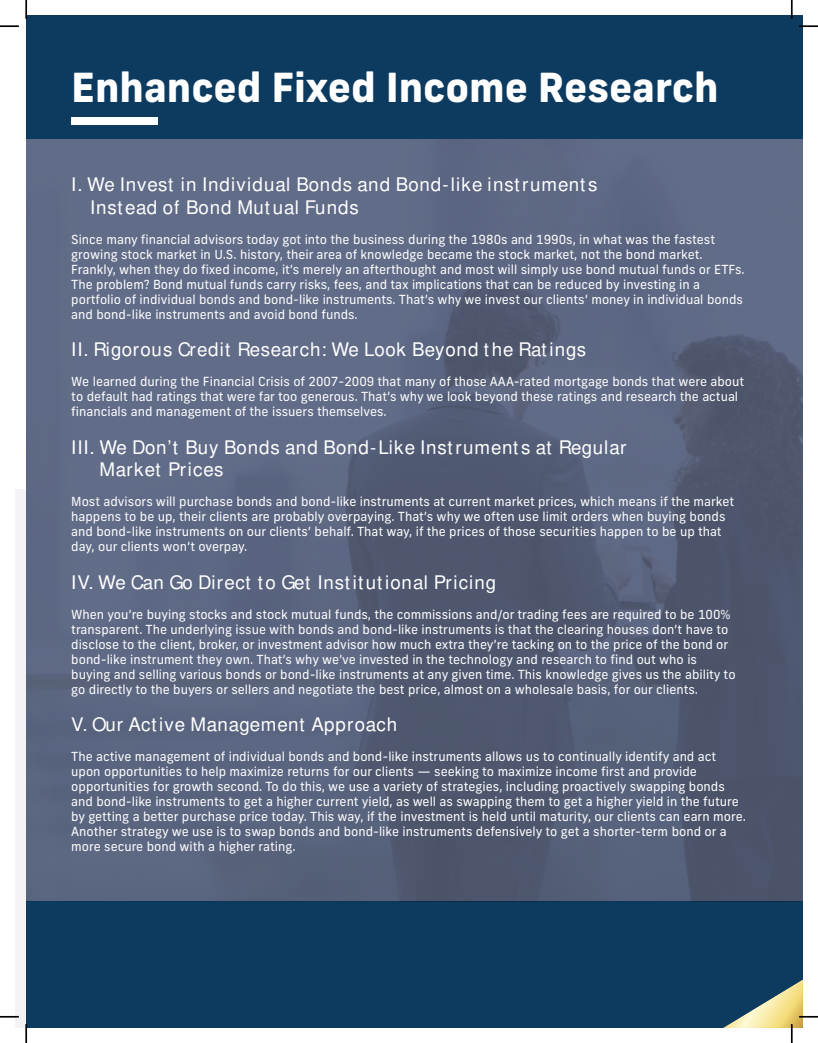
<style>
.page{position:relative;width:818px;height:1043px;background:#fff}
.page>*{position:absolute;margin:0;border:0;box-sizing:border-box;transform-origin:0 0}
.t1{font:800 40px "New Frank";color:#fff}
.t2{font:700 18.75px/22.5px "New Frank";letter-spacing:.045em;color:#fff}
.t3{font:12.5px/15px "New Frank";color:#fff}
</style>
<div class="page">
<div style="left:15px;top:489px;width:11px;height:538px;background:#f5f3f6"></div>
<div style="left:26px;top:15px;width:777px;height:1012px;background:#0d3b60"></div>
<img style="left:26px;top:140px;width:776px;height:761px">
<div style="left:71px;top:117px;width:87px;height:7px;background:#fff"></div>
<img style="left:722px;top:980px;width:80px;height:48px">
<svg style="left:0;top:25px;width:19px;height:2px"></svg>
<svg style="left:799px;top:25px;width:19px;height:2px"></svg>
<svg style="left:0;top:1015px;width:19px;height:2px"></svg>
<svg style="left:799px;top:1015px;width:19px;height:2px"></svg>
<svg style="left:25px;top:0;width:2px;height:19px"></svg>
<svg style="left:25px;top:1024px;width:2px;height:18px"></svg>
<svg style="left:790px;top:0;width:2px;height:19px"></svg>
<svg style="left:790px;top:1024px;width:2px;height:18px"></svg>
<h1 class="t1" style="left:71px;top:72px;width:648px">Enhanced Fixed Income Research</h1>
<h2 class="t2" style="left:90px;top:175px;width:508px;text-indent:-19px">I. We Invest in Individual Bonds and Bond-like instruments<br>Instead of Bond Mutual Funds</h2>
<p class="t3" style="left:71px;top:232px;width:675px">Since many financial advisors today got into the business during the 1980s and 1990s, in what was the fastest growing stock market in U.S. history, their area of knowledge became the stock market, not the bond market.<br>Frankly, when they do fixed income, it’s merely an afterthought and most will simply use bond mutual funds or ETFs.<br>The problem? Bond mutual funds carry risks, fees, and tax implications that can be reduced by investing in a portfolio of individual bonds and bond-like instruments. That’s why we invest our clients’ money in individual bonds and bond-like instruments and avoid bond funds.</p>
<h2 class="t2" style="left:71px;top:340px;width:516px">II. Rigorous Credit Research: We Look Beyond the Ratings</h2>
<p class="t3" style="left:71px;top:375px;width:674px">We learned during the Financial Crisis of 2007-2009 that many of those AAA-rated mortgage bonds that were about to default had ratings that were far too generous. That’s why we look beyond these ratings and research the actual financials and management of the issuers themselves.</p>
<h2 class="t2" style="left:99px;top:437px;width:528px;text-indent:-28px">III. We Don’t Buy Bonds and Bond-Like Instruments at Regular<br>Market Prices</h2>
<p class="t3" style="left:71px;top:495px;width:664px">Most advisors will purchase bonds and bond-like instruments at current market prices, which means if the market happens to be up, their clients are probably overpaying. That’s why we often use limit orders when buying bonds and bond-like instruments on our clients’ behalf. That way, if the prices of those securities happen to be up that day, our clients won’t overpay.</p>
<h2 class="t2" style="left:71px;top:572px;width:426px">IV. We Can Go Direct to Get Institutional Pricing</h2>
<p class="t3" style="left:71px;top:607px;width:665px">When you’re buying stocks and stock mutual funds, the commissions and/or trading fees are required to be 100% transparent. The underlying issue with bonds and bond-like instruments is that the clearing houses don’t have to disclose to the client, broker, or investment advisor how much extra they’re tacking on to the price of the bond or bond-like instrument they own. That’s why we’ve invested in the technology and research to find out who is buying and selling various bonds or bond-like instruments at any given time. This knowledge gives us the ability to go directly to the buyers or sellers and negotiate the best price, almost on a wholesale basis, for our clients.</p>
<h2 class="t2" style="left:71px;top:715px;width:327px">V. Our Active Management Approach</h2>
<p class="t3" style="left:71px;top:750px;width:676px">The active management of individual bonds and bond-like instruments allows us to continually identify and act upon opportunities to help maximize returns for our clients — seeking to maximize income first and provide opportunities for growth second. To do this, we use a variety of strategies, including proactively swapping bonds and bond-like instruments to get a higher current yield, as well as swapping them to get a higher yield in the future by getting a better purchase price today. This way, if the investment is held until maturity, our clients can earn more.<br>Another strategy we use is to swap bonds and bond-like instruments defensively to get a shorter-term bond or a more secure bond with a higher rating.</p>
</div>
